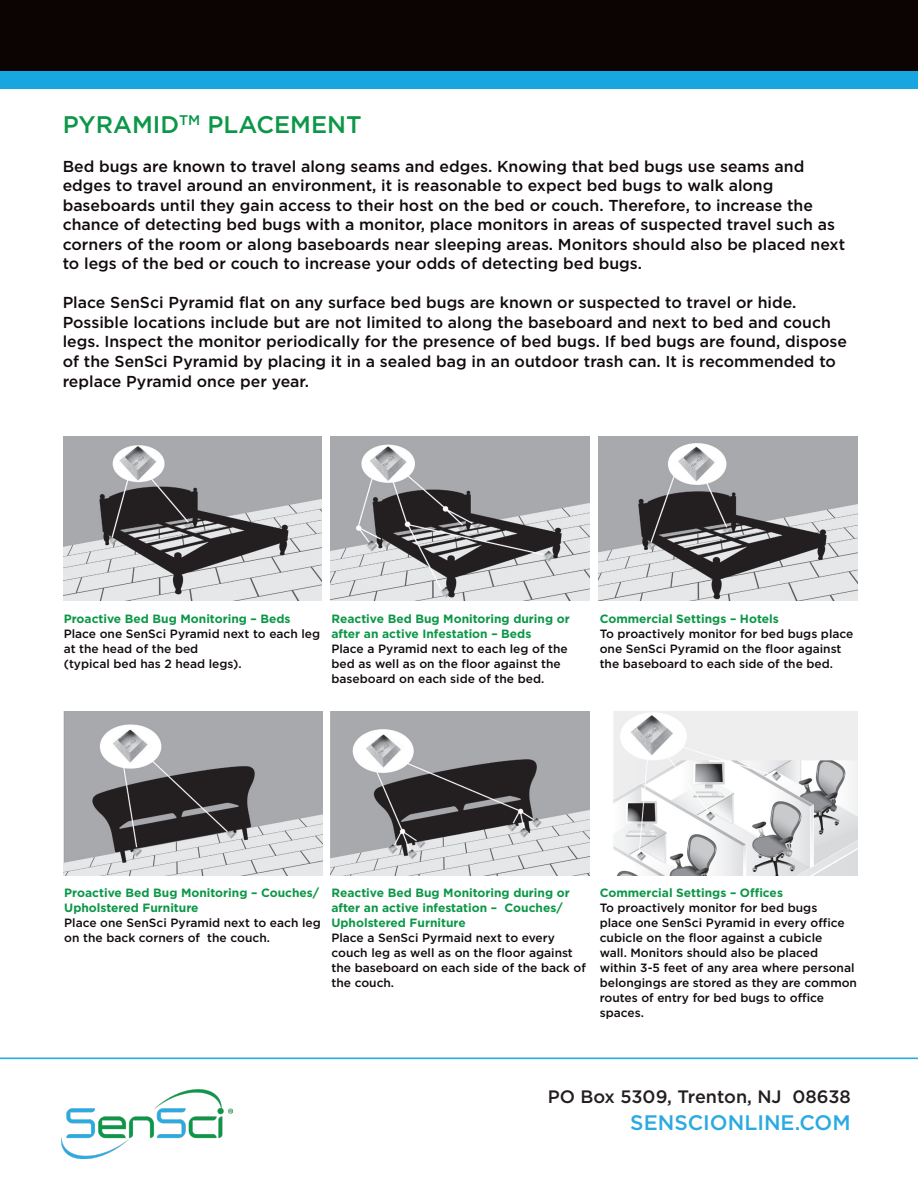
<style>
.page{position:relative;width:918px;height:1188px;background:#fff}
.page>*{position:absolute;margin:0;border:0;box-sizing:border-box;transform-origin:0 0}
.t1{font:500 24px "Gotham";color:#0c9748}
.t2{font:500 21px "Gotham";color:#2baae1}
.t3{font:500 18px "Gotham";color:#231f20}
.t4{font:500 15.9px/19.5px "Gotham";color:#110a0c}
.t5{font:500 12px/15px "Gotham";color:#110a0c}
.t6{font:700 12px/15px "Gotham";color:#0c9748}
</style>
<div class="page">
<div style="left:0;top:0;width:918px;height:71px;background:#0c0303"></div>
<img style="left:62px;top:1089px;width:171px;height:70px">
<img style="left:63px;top:437px;width:259px;height:163px">
<img style="left:331px;top:437px;width:259px;height:163px">
<img style="left:599px;top:437px;width:258px;height:163px">
<img style="left:331px;top:712px;width:259px;height:163px">
<img style="left:613px;top:712px;width:244px;height:163px">
<img style="left:64px;top:712px;width:258px;height:163px">
<hr style="left:0;top:1058px;width:918px;height:1px;background:#2baae1">
<div style="left:0;top:71px;width:918px;height:18px;background:#17a6df"></div>
<p class="t1" style="left:63px;top:111px;width:300px">PYRAMID<sup>TM</sup> PLACEMENT</p>
<p class="t4" style="left:63px;top:156px;width:784px">Bed bugs are known to travel along seams and edges. Knowing that bed bugs use seams and edges to travel around an environment, it is reasonable to expect bed bugs to walk along baseboards until they gain access to their host on the bed or couch. Therefore, to increase the chance of detecting bed bugs with a monitor, place monitors in areas of suspected travel such as corners of the room or along baseboards near sleeping areas. Monitors should also be placed next to legs of the bed or couch to increase your odds of detecting bed bugs.</p>
<p class="t4" style="left:63px;top:293px;width:786px">Place SenSci Pyramid flat on any surface bed bugs are known or suspected to travel or hide.<br>Possible locations include but are not limited to along the baseboard and next to bed and couch legs. Inspect the monitor periodically for the presence of bed bugs. If bed bugs are found, dispose of the SenSci Pyramid by placing it in a sealed bag in an outdoor trash can. It is recommended to replace Pyramid once per year.</p>
<p class="t6" style="left:64px;top:611px;width:228px">Proactive Bed Bug Monitoring – Beds</p>
<p class="t5" style="left:64px;top:626px;width:258px">Place one SenSci Pyramid next to each leg at the head of the bed</p>
<p class="t5" style="left:64px;top:656px;width:180px">(typical bed has 2 head legs).</p>
<p class="t6" style="left:331px;top:611px;width:240px">Reactive Bed Bug Monitoring during or after an active Infestation – Beds</p>
<p class="t5" style="left:331px;top:641px;width:238px">Place a Pyramid next to each leg of the bed as well as on the floor against the baseboard on each side of the bed.</p>
<p class="t6" style="left:600px;top:611px;width:181px">Commercial Settings – Hotels</p>
<p class="t5" style="left:600px;top:626px;width:255px">To proactively monitor for bed bugs place one SenSci Pyramid on the floor against the baseboard to each side of the bed.</p>
<p class="t6" style="left:64px;top:885px;width:256px">Proactive Bed Bug Monitoring – Couches/<br>Upholstered Furniture</p>
<p class="t5" style="left:64px;top:915px;width:258px">Place one SenSci Pyramid next to each leg on the back corners of the couch.</p>
<p class="t6" style="left:331px;top:885px;width:240px">Reactive Bed Bug Monitoring during or after an active infestation – Couches/<br>Upholstered Furniture</p>
<p class="t5" style="left:331px;top:930px;width:256px">Place a SenSci Pyrmaid next to every couch leg as well as on the floor against the baseboard on each side of the back of the couch.</p>
<p class="t6" style="left:600px;top:885px;width:185px">Commercial Settings – Offices</p>
<p class="t5" style="left:600px;top:900px;width:259px">To proactively monitor for bed bugs<br>place one SenSci Pyramid in every office cubicle on the floor against a cubicle<br>wall. Monitors should also be placed within 3-5 feet of any area where personal belongings are stored as they are common routes of entry for bed bugs to office spaces.</p>
<p class="t3" style="left:548px;top:1086px;width:305px">PO Box 5309, Trenton, NJ 08638</p>
<p class="t2" style="left:630px;top:1111px;width:222px">SENSCIONLINE.COM</p>
</div>
